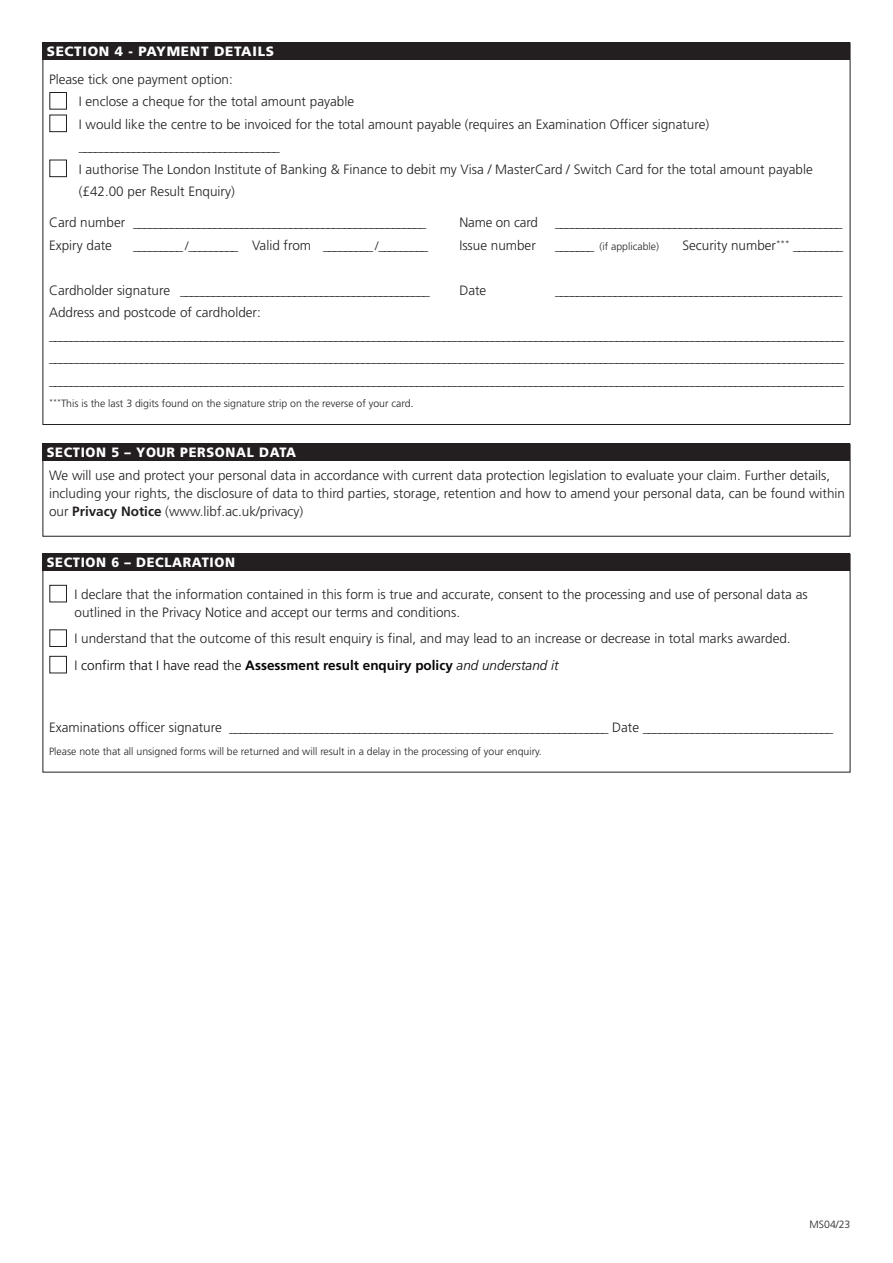
<style>
.page{position:relative;width:893px;height:1263px;background:#fff}
.page>*{position:absolute;margin:0;border:0;box-sizing:border-box;transform-origin:0 0}
.t1{font:300 13.5px/18px "Frutiger";color:#231f20}
.t2{font:700 13.5px "Frutiger";color:#080505}
.t3{font:900 13.5px "Frutiger";letter-spacing:.05em;color:#fff;scale:.95 1}
.t4{font:900 13.5px "Frutiger";letter-spacing:.05em;color:#fff}
.t5{font:300 10.5px "Frutiger";color:#231f20}
.t6{font:900 10.5px "Frutiger";letter-spacing:.05em;color:#fff}
.s1{color:#fff}
.s2{font-size:12px}
.s3{font-size:13.5px}
.s4{font-weight:700}
.s5{font-weight:300;color:#231f20}
.s6{font-weight:300}
.s7{font-family:"Frutiger LT Std";font-weight:300;font-style:italic}
</style>
<div class="page">
<div style="left:43px;top:554px;width:807px;height:17px;background:#231f20"></div>
<div style="left:43px;top:444px;width:807px;height:93px;border:1px solid #231f20"></div>
<div style="left:43px;top:444px;width:807px;height:17px;background:#231f20"></div>
<div style="left:43px;top:43px;width:807px;height:17px;background:#231f20"></div>
<p class="t4" style="left:47px;top:46px;width:229px">SECTION 4 - PAYMENT DETAILS</p>
<p class="t6" style="left:49px;top:46px;width:84px">YOUR DETAILS</p>
<p class="t1" style="left:49px;top:71px;width:185px">Please tick one payment option:</p>
<p class="t1" style="left:49px;top:94px;width:307px"><span class="s1">■</span> I enclose a cheque for the total amount payable</p>
<p class="t1" style="left:79px;top:114px;width:632px;line-height:22.5px;text-indent:-30px"><span class="s1">■</span> I would like the centre to be invoiced for the total amount payable (requires an Examination Officer signature) _____________________________________</p>
<p class="t1" style="left:79px;top:159px;width:735px;line-height:22.5px;text-indent:-30px"><span class="s1">■</span> I authorise The London Institute of Banking &amp; Finance to debit my Visa / MasterCard / Switch Card for the total amount payable (£42.00 per Result Enquiry)</p>
<p class="t1" style="left:49px;top:215px;width:379px">Card number ______________________________________________________</p>
<p class="t1" style="left:459px;top:215px;width:80px">Name on card</p>
<p class="t1" style="left:555px;top:215px;width:289px">_____________________________________________________</p>
<p class="t1" style="left:49px;top:237px;width:64px">Expiry date</p>
<p class="t1" style="left:133px;top:237px;width:297px">_________ <span class="s2">/</span>_________ Valid from _________ <span class="s2">/</span>_________</p>
<p class="t1" style="left:459px;top:237px;width:78px">Issue number</p>
<p class="t5" style="left:555px;top:242px;width:105px"><span class="s3">_______</span> (if applicable)</p>
<p class="t1" style="left:682px;top:237px;width:162px">Security number<sup>***</sup> _________</p>
<p class="t1" style="left:49px;top:282px;width:382px">Cardholder signature ______________________________________________</p>
<p class="t1" style="left:459px;top:282px;width:28px">Date</p>
<p class="t1" style="left:555px;top:282px;width:289px">_____________________________________________________</p>
<p class="t1" style="left:49px;top:305px;width:213px">Address and postcode of cardholder:</p>
<p class="t1" style="left:49px;top:327px;width:797px">___________________________________________________________________________________________________________________________________________________</p>
<p class="t1" style="left:49px;top:350px;width:797px">___________________________________________________________________________________________________________________________________________________</p>
<p class="t1" style="left:49px;top:372px;width:797px">___________________________________________________________________________________________________________________________________________________</p>
<p class="t5" style="left:49px;top:399px;width:366px"><sup>***</sup>This is the last 3 digits found on the signature strip on the reverse of your card<span class="s2">.</span></p>
<p class="t3" style="left:47px;top:447px;width:264px">SECTION 5 – YOUR PERSONAL DATA</p>
<p class="t6" style="left:49px;top:448px;width:84px">YOUR DETAILS</p>
<p class="t1" style="left:49px;top:468px;width:797px">We will use and protect your personal data in accordance with current data protection legislation to evaluate your claim. Further details, including your rights, the disclosure of data to third parties, storage, retention and how to amend your personal data, can be found within our <span class="s4">Privacy Notice</span> (www.libf.ac.uk/privacy)</p>
<p class="t3" style="left:47px;top:557px;width:200px">SECTION 6 – DECLARATION</p>
<p class="t6" style="left:49px;top:558px;width:84px">YOUR DETAILS</p>
<p class="t1" style="left:75px;top:586px;width:735px;text-indent:-26px"><span class="s1">■</span> I declare that the information contained in this form is true and accurate, consent to the processing and use of personal data as outlined in the Privacy Notice and accept our terms and conditions.</p>
<p class="t1" style="left:49px;top:631px;width:743px"><span class="s1">■</span> I understand that the outcome of this result enquiry is final, and may lead to an increase or decrease in total marks awarded.</p>
<p class="t2" style="left:49px;top:660px;width:511px"><span class="s1">■</span> <span class="s5">I</span> <span class="s6">confirm that I have read the</span> Assessment result enquiry policy <span class="s7">and understand it</span></p>
<p class="t1" style="left:49px;top:720px;width:786px">Examinations officer signature ______________________________________________________________________ Date ___________________________________</p>
<p class="t5" style="left:49px;top:747px;width:494px">Please note that all unsigned forms will be returned and will result in a delay in the processing of your enquiry.</p>
<p class="t5" style="left:810px;top:1220px;width:42px">MS04/23</p>
</div>
